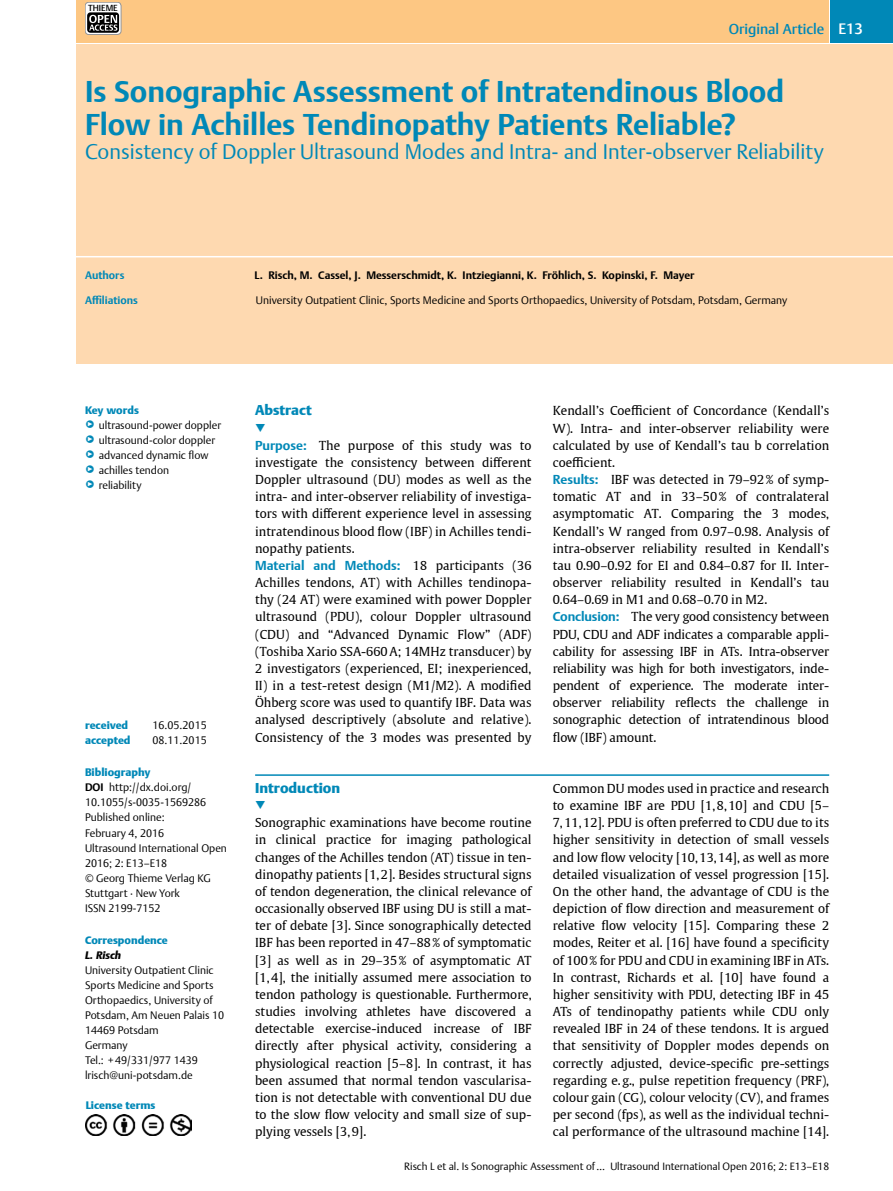
<style>
.page{position:relative;width:893px;height:1191px;background:#fff}
.page>*{position:absolute;margin:0;border:0;box-sizing:border-box;transform-origin:0 0}
.t1{font:700 29.85px/33px "Thieme Argo 2011";color:#0088b7}
.t2{font:300 21px "Thieme Argo 2011";color:#0088b7}
.t3{font:900 17.7px "Thieme Argo 2011";color:#0088b7}
.t4{font:900 14.25px "Thieme Argo 2011";color:#0088b7}
.t5{font:500 14.25px "Thieme Argo 2011";color:#0088b7}
.t6{font:700 12.9px "Thieme Argo 2011";color:#0088b7}
.t7{font:12.3px/17.1px "Thieme Gulliver 2011";color:#000;text-align:justify}
.t8{font:300 10.8px/15px "Thieme Argo 2011";color:#000}
.t9{font:700 10.8px "Thieme Argo 2011";color:#000}
.t10{font:900 10.8px "Thieme Argo 2011";color:#0088b7}
.t11{font:700 10.8px "Thieme Argo 2011";color:#0088b7}
.t12{font:italic 900 10.8px "Thieme Argo 2011";color:#000}
.t13{font:300 10.5px "Thieme Argo 2011";color:#000}
.t14{font:500 8.7px "Thieme Argo 2011";color:#000}
.s1{font-size:15px;color:#fff}
.s2{font-size:13.8px;color:#0088b7}
.s3{font-weight:900;color:#0088b7}
.s4{font-weight:700}
.s5{font-family:"Thieme Argo 2011";font-weight:700;font-size:12.9px;color:#0088b7}
.s6{font-family:"Thieme Gulliver 2011";font-weight:400;font-size:12.3px;color:#000}
</style>
<div class="page">
<div style="left:830px;top:0;width:63px;height:43px;background:#0088b7"></div>
<div style="left:77px;top:44px;width:816px;height:319px;background:#fed9b0"></div>
<hr style="left:76px;top:256px;width:817px;height:1px;background:#fff">
<div style="left:77px;top:0;width:751px;height:43px;background:#fdc783"></div>
<hr style="left:255px;top:774px;width:574px;height:2px;background:#0088b7">
<img style="left:85px;top:1114px;width:106px;height:21px">
<div style="left:85px;top:2px;width:36px;height:33px;background:#fff;border-radius:4px"></div>
<div style="left:85px;top:2px;width:36px;height:33px;border:1px solid #939598;border-radius:4px"></div>
<div style="left:87px;top:12px;width:32px;height:21px;background:#000;border-radius:3px"></div>
<svg style="left:89px;top:15px;width:28px;height:16px"></svg>
<p class="t14" style="left:88px;top:2px;width:31px">THIEME</p>
<p class="t5" style="left:729px;top:20px;width:136px">Original Article <span class="s1">E13</span></p>
<h1 class="t1" style="left:85px;top:75px;width:701px">Is Sonographic Assessment of Intratendinous Blood<br>Flow in Achilles Tendinopathy Patients Reliable?</h1>
<h2 class="t2" style="left:85px;top:138px;width:740px">Consistency of Doppler Ultrasound Modes and Intra- and Inter-observer Reliability</h2>
<p class="t11" style="left:85px;top:268px;width:41px">Authors</p>
<p class="t9" style="left:255px;top:268px;width:441px">L. Risch, M. Cassel, J. Messerschmidt, K. Intziegianni, K. Fröhlich, S. Kopinski, F. Mayer</p>
<p class="t11" style="left:85px;top:293px;width:55px">Affiliations</p>
<p class="t8" style="left:256px;top:293px;width:533px">University Outpatient Clinic, Sports Medicine and Sports Orthopaedics, University of Potsdam, Potsdam, Germany</p>
<p class="t10" style="left:85px;top:402px;width:55px">Key words</p>
<p class="t8" style="left:85px;top:417px;width:138px"><span class="s2">●</span><sup>▶</sup> ultrasound-power doppler</p>
<p class="t8" style="left:85px;top:432px;width:132px"><span class="s2">●</span><sup>▶</sup> ultrasound-color doppler</p>
<p class="t8" style="left:85px;top:447px;width:125px"><span class="s2">●</span><sup>▶</sup> advanced dynamic flow</p>
<p class="t8" style="left:85px;top:462px;width:86px"><span class="s2">●</span><sup>▶</sup> achilles tendon</p>
<p class="t8" style="left:85px;top:477px;width:58px"><span class="s2">●</span><sup>▶</sup> reliability</p>
<p class="t10" style="left:85px;top:718px;width:45px">received</p>
<p class="t8" style="left:153px;top:717px;width:56px">16.05.2015</p>
<p class="t10" style="left:85px;top:733px;width:47px">accepted</p>
<p class="t8" style="left:153px;top:732px;width:56px">08.11.2015</p>
<p class="t8" style="left:85px;top:765px;width:143px"><span class="s3">Bibliography<br></span><span class="s4">DOI</span> http://dx.doi.org/<br>10.1055/s-0035-1569286<br>Published online:<br>February 4, 2016<br>Ultrasound International Open<br>2016; 2: E13–E18<br>© Georg Thieme Verlag KG<br>Stuttgart · New York<br>ISSN 2199-7152</p>
<p class="t10" style="left:85px;top:932px;width:84px">Correspondence</p>
<p class="t12" style="left:85px;top:947px;width:38px">L. Risch</p>
<p class="t8" style="left:85px;top:962px;width:141px">University Outpatient Clinic<br>Sports Medicine and Sports<br>Orthopaedics, University of<br>Potsdam, Am Neuen Palais 10<br>14469 Potsdam<br>Germany<br>Tel.: +49/331/977 1439 lrisch@uni-potsdam.de</p>
<p class="t10" style="left:86px;top:1098px;width:71px">License terms</p>
<p class="t4" style="left:255px;top:401px;width:58px">Abstract</p>
<h3 class="t3" style="left:255px;top:417px;width:12px">▼</h3>
<p class="t7" style="left:255px;top:436px;width:278px"><span class="s5">Purpose:</span> The purpose of this study was to investigate the consistency between different Doppler ultrasound (DU) modes as well as the intra- and inter-observer reliability of investiga&shy;tors with different experience level in assessing intratendinous blood flow (IBF) in Achilles tendi&shy;nopathy patients.</p>
<p class="t6" style="left:255px;top:556px;width:278px">Material and Methods: <span class="s6">18 participants (36</span></p>
<p class="t7" style="left:255px;top:573px;width:278px">Achilles tendons, AT) with Achilles tendinopa&shy;thy (24 AT) were examined with power Doppler ultrasound (PDU), colour Doppler ultrasound (CDU) and “Advanced Dynamic Flow” (ADF) (Toshiba Xario SSA-660A; 14MHz transducer) by 2 investigators (experienced, EI; inexperienced, II) in a test-retest design (M1/M2). A modified Öhberg score was used to quantify IBF. Data was analysed descriptively (absolute and relative).<br>Consistency of the 3 modes was presented by</p>
<p class="t4" style="left:255px;top:778px;width:87px">Introduction</p>
<h3 class="t3" style="left:255px;top:794px;width:12px">▼</h3>
<p class="t7" style="left:255px;top:813px;width:278px">Sonographic examinations have become routine in clinical practice for imaging pathological changes of the Achilles tendon (AT) tissue in ten&shy;dinopathy patients [1,2]. Besides structural signs of tendon degeneration, the clinical relevance of occasionally observed IBF using DU is still a mat&shy;ter of debate [3]. Since sonographically detected IBF has been reported in 47–88% of symptomatic [3] as well as in 29–35% of asymptomatic AT [1,4], the initially assumed mere association to tendon pathology is questionable. Furthermore, studies involving athletes have discovered a detectable exercise-induced increase of IBF directly after physical activity, considering a physiological reaction [5–8]. In contrast, it has been assumed that normal tendon vascularisa&shy;tion is not detectable with conventional DU due to the slow flow velocity and small size of sup&shy;plying vessels [3,9].</p>
<p class="t7" style="left:553px;top:402px;width:278px;text-align:left">Kendall’s Coefficient of Concordance (Kendall’s W). Intra- and inter-observer reliability were calculated by use of Kendall’s tau b correlation coefficient.<br><span class="s5">Results:</span> IBF was detected in 79–92% of symp&shy;tomatic AT and in 33–50% of contralateral asymptomatic AT. Comparing the 3 modes, Kendall’s W ranged from 0.97–0.98. Analysis of intra-observer reliability resulted in Kendall’s tau 0.90–0.92 for EI and 0.84–0.87 for II. Inter&shy;observer reliability resulted in Kendall’s tau 0.64–0.69 in M1 and 0.68–0.70 in M2.<br><span class="s5">Conclusion:</span> The very good consistency between PDU, CDU and ADF indicates a comparable appli&shy;cability for assessing IBF in ATs. Intra-observer reliability was high for both investigators, inde&shy;pendent of experience. The moderate inter&shy;observer reliability reflects the challenge in sonographic detection of intratendinous blood flow (IBF) amount.</p>
<p class="t7" style="left:553px;top:779px;width:278px">Common DU modes used in practice and research to examine IBF are PDU [1,8,10] and CDU [5– 7,11,12]. PDU is often preferred to CDU due to its higher sensitivity in detection of small vessels and low flow velocity [10,13,14], as well as more detailed visualization of vessel progression [15].<br>On the other hand, the advantage of CDU is the depiction of flow direction and measurement of relative flow velocity [15]. Comparing these 2 modes, Reiter et al. [16] have found a specificity of 100% for PDU and CDU in examining IBF in ATs.<br>In contrast, Richards et al. [10] have found a higher sensitivity with PDU, detecting IBF in 45<br>ATs of tendinopathy patients while CDU only revealed IBF in 24 of these tendons. It is argued that sensitivity of Doppler modes depends on correctly adjusted, device-specific pre-settings regarding e.g., pulse repetition frequency (PRF), colour gain (CG), colour velocity (CV), and frames per second (fps), as well as the individual techni&shy;cal performance of the ultrasound machine [14].</p>
<p class="t13" style="left:404px;top:1159px;width:426px">Risch L et al. Is Sonographic Assessment of… Ultrasound International Open 2016; 2: E13–E18</p>
</div>
